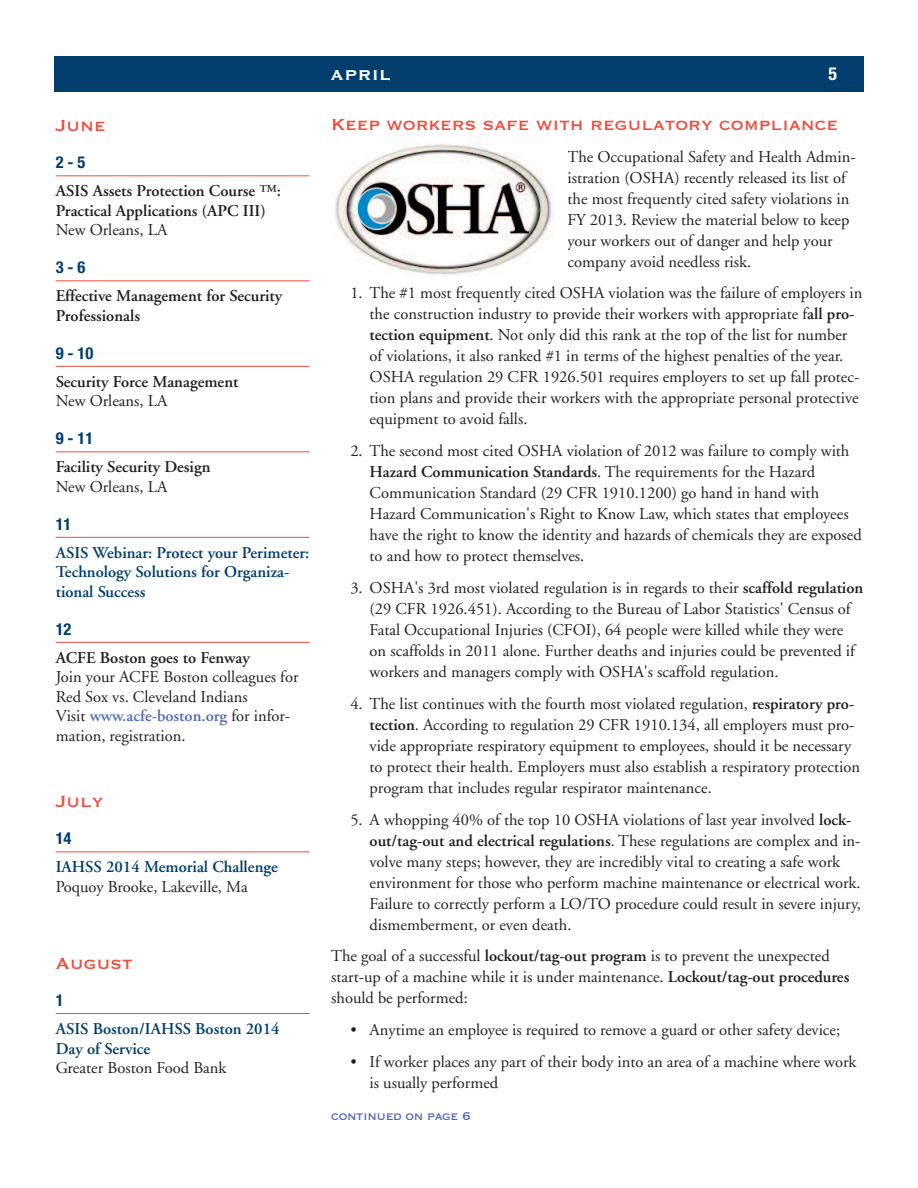
<style>
.page{position:relative;width:918px;height:1188px;background:#fff}
.page>*{position:absolute;margin:0;border:0;box-sizing:border-box;transform-origin:0 0}
.t1{font:21px "Copperplate";color:#ef4d3c}
.t2{font:700 18px "Copperplate Gothic";letter-spacing:.1em;color:#fff}
.t3{font:700 condensed 18px "Helvetica Neue";color:#fff}
.t4{font:16.5px/21px "Adobe Garamond";color:#231f20}
.t5{font:600 16.5px/19.5px "Adobe Garamond";color:#231f20}
.t6{font:600 16.5px/19.5px "Adobe Garamond";color:#013e6e}
.t7{font:700 condensed 16.5px "Helvetica Neue";color:#013e6e}
.t8{font:15px "Copperplate";letter-spacing:-.025em;color:#536cb4;scale:.95 1}
.s1{font-weight:600;color:#536cb4}
.s2{font-weight:600}
</style>
<div class="page">
<div style="left:54px;top:56px;width:810px;height:36px;background:#013e6e"></div>
<img style="left:335px;top:142px;width:218px;height:134px">
<hr style="left:56px;top:175px;width:254px;height:1px;background:#ef4d3c">
<hr style="left:56px;top:280px;width:254px;height:1px;background:#ef4d3c">
<hr style="left:56px;top:366px;width:254px;height:1px;background:#ef4d3c">
<hr style="left:56px;top:451px;width:254px;height:1px;background:#ef4d3c">
<hr style="left:56px;top:537px;width:254px;height:1px;background:#ef4d3c">
<hr style="left:56px;top:642px;width:254px;height:1px;background:#ef4d3c">
<hr style="left:56px;top:852px;width:254px;height:1px;background:#ef4d3c">
<hr style="left:56px;top:1013px;width:254px;height:1px;background:#ef4d3c">
<p class="t1" style="left:56px;top:112px;width:52px">June</p>
<p class="t7" style="left:56px;top:152px;width:31px">2-5</p>
<p class="t5" style="left:56px;top:182px;width:227px">ASIS Assets Protection Course ™:<br>Practical Applications (APC III)</p>
<p class="t4" style="left:56px;top:220px;width:113px">New Orleans, LA</p>
<p class="t7" style="left:56px;top:257px;width:31px">3-6</p>
<p class="t5" style="left:56px;top:287px;width:228px">Effective Management for Security<br>Professionals</p>
<p class="t7" style="left:56px;top:343px;width:39px">9-10</p>
<p class="t5" style="left:56px;top:372px;width:184px">Security Force Management</p>
<p class="t4" style="left:56px;top:391px;width:113px">New Orleans, LA</p>
<p class="t7" style="left:56px;top:428px;width:39px">9-11</p>
<p class="t5" style="left:56px;top:458px;width:156px">Facility Security Design</p>
<p class="t4" style="left:56px;top:477px;width:113px">New Orleans, LA</p>
<p class="t7" style="left:56px;top:514px;width:17px">11</p>
<p class="t6" style="left:56px;top:543px;width:255px">ASIS Webinar: Protect your Perimeter:<br>Technology Solutions for Organiza&shy;tional Success</p>
<p class="t7" style="left:56px;top:619px;width:17px">12</p>
<p class="t5" style="left:56px;top:648px;width:196px">ACFE Boston goes to Fenway</p>
<p class="t4" style="left:56px;top:668px;width:244px;line-height:19.5px">Join your ACFE Boston colleagues for<br>Red Sox vs. Cleveland Indians<br>Visit <span class="s1">www.acfe-boston.org</span> for infor&shy;mation, registration.</p>
<p class="t1" style="left:56px;top:788px;width:49px">July</p>
<p class="t7" style="left:56px;top:828px;width:17px">14</p>
<p class="t6" style="left:56px;top:858px;width:224px">IAHSS 2014 Memorial Challenge</p>
<p class="t4" style="left:56px;top:877px;width:194px">Poquoy Brooke, Lakeville, Ma</p>
<p class="t1" style="left:56px;top:950px;width:79px">August</p>
<p class="t7" style="left:56px;top:990px;width:9px">1</p>
<p class="t6" style="left:56px;top:1019px;width:225px">ASIS Boston/IAHSS Boston 2014<br>Day of Service</p>
<p class="t4" style="left:56px;top:1058px;width:172px">Greater Boston Food Bank</p>
<p class="t2" style="left:331px;top:64px;width:61px">april</p>
<p class="t3" style="left:828px;top:59px;width:10px">5</p>
<p class="t1" style="left:331px;top:110px;width:509px">Keep workers safe with regulatory compliance</p>
<p class="t4" style="left:567px;top:146px;width:290px">The Occupational Safety and Health Admin&shy;istration (OSHA) recently released its list of the most frequently cited safety violations in FY 2013. Review the material below to keep your workers out of danger and help your company avoid needless risk.</p>
<p class="t4" style="left:370px;top:283px;width:494px;text-indent:-19px">1. The #1 most frequently cited OSHA violation was the failure of employers in the construction industry to provide their workers with appropriate f<span class="s2">all pro&shy;tection equipment</span>. Not only did this rank at the top of the list for number of violations, it also ranked #1 in terms of the highest penalties of the year.<br>OSHA regulation 29 CFR 1926.501 requires employers to set up fall protec&shy;tion plans and provide their workers with the appropriate personal protective equipment to avoid falls.</p>
<p class="t4" style="left:370px;top:441px;width:494px;text-indent:-19px">2. The second most cited OSHA violation of 2012 was failure to comply with <span class="s2">Hazard Communication Standards</span>. The requirements for the Hazard Communication Standard (29 CFR 1910.1200) go hand in hand with Hazard Communication's Right to Know Law, which states that employees have the right to know the identity and hazards of chemicals they are exposed to and how to protect themselves.</p>
<p class="t4" style="left:370px;top:578px;width:495px;text-indent:-19px">3. OSHA's 3rd most violated regulation is in regards to their <span class="s2">scaffold regulation </span>(29 CFR 1926.451). According to the Bureau of Labor Statistics' Census of Fatal Occupational Injuries (CFOI), 64 people were killed while they were on scaffolds in 2011 alone. Further deaths and injuries could be prevented if workers and managers comply with OSHA's scaffold regulation.</p>
<p class="t4" style="left:370px;top:693px;width:492px;text-indent:-19px">4. The list continues with the fourth most violated regulation, <span class="s2">respiratory pro&shy;tection</span>. According to regulation 29 CFR 1910.134, all employers must pro&shy;vide appropriate respiratory equipment to employees, should it be necessary to protect their health. Employers must also establish a respiratory protection program that includes regular respirator maintenance.</p>
<p class="t4" style="left:370px;top:809px;width:493px;text-indent:-19px">5. A whopping 40% of the top 10 OSHA violations of last year involved <span class="s2">lock&shy;out/tag-out and electrical regulations</span>. These regulations are complex and in&shy;volve many steps; however, they are incredibly vital to creating a safe work environment for those who perform machine maintenance or electrical work.<br>Failure to correctly perform a LO/TO procedure could result in severe injury, dismemberment, or even death.</p>
<p class="t4" style="left:331px;top:946px;width:520px">The goal of a successful <span class="s2">lockout/tag-out program</span> is to prevent the unexpected start-up of a machine while it is under maintenance. <span class="s2">Lockout/tag-out procedures </span>should be performed:</p>
<p class="t4" style="left:350px;top:1020px;width:491px">• Anytime an employee is required to remove a guard or other safety device;</p>
<p class="t4" style="left:370px;top:1052px;width:488px;text-indent:-19px">• If worker places any part of their body into an area of a machine where work is usually performed</p>
<p class="t8" style="left:331px;top:1106px;width:149px">continued on page 6</p>
</div>
